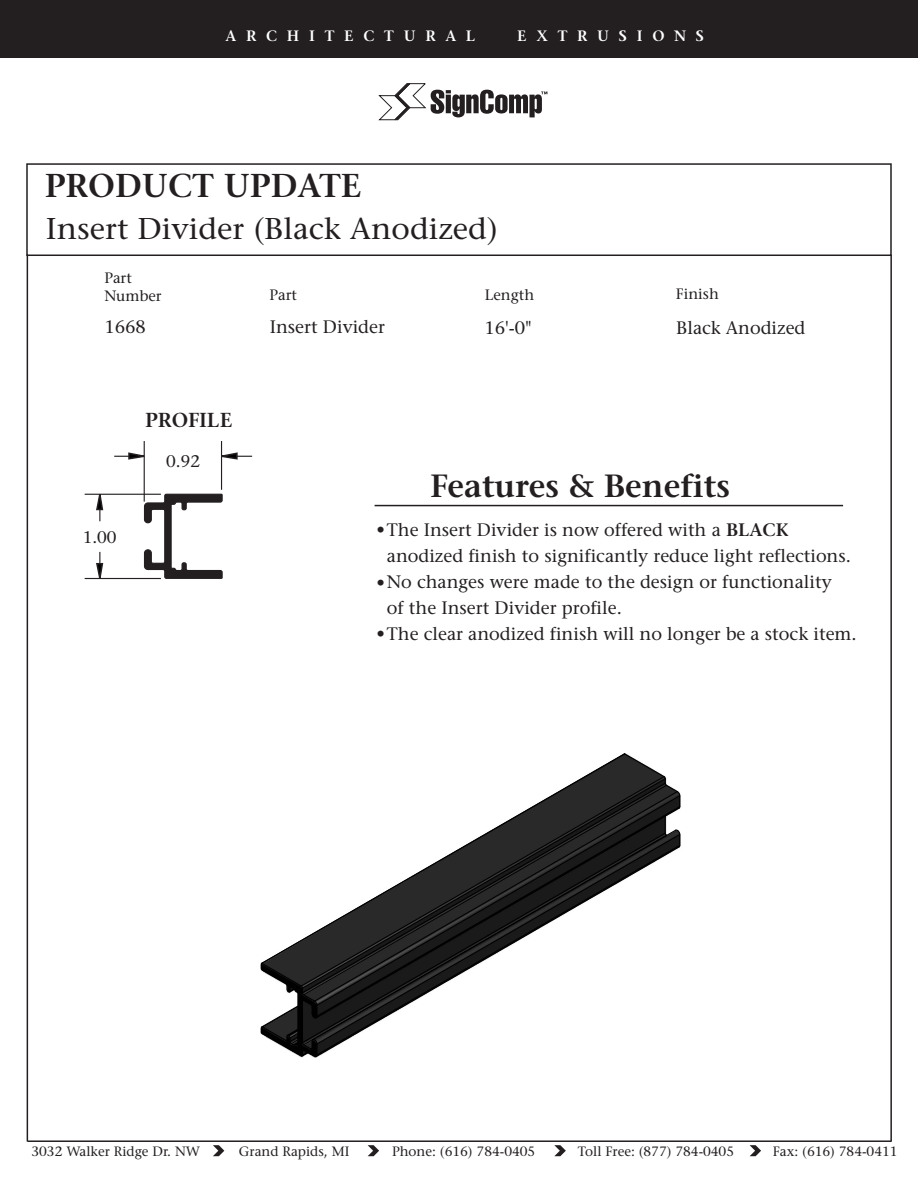
<style>
.page{position:relative;width:918px;height:1188px;background:#fff}
.page>*{position:absolute;margin:0;border:0;box-sizing:border-box;transform-origin:0 0}
.t1{font:600 33px "Stone Serif";color:#231f20}
.t2{font:600 32.1px "Stone Serif";color:#231f20}
.t3{font:30px "Stone Serif";color:#231f20}
.t4{font:24px "Arial";color:#231f20}
.t5{font:600 20.25px "Stone Serif";color:#231f20}
.t6{font:18px/26px "Stone Serif";color:#231f20}
.t7{font:16.8px "Stone Serif";color:#231f20}
.t8{font:15px/17.9px "Stone Serif";color:#231f20}
.t9{font:600 15px "Stone Serif";letter-spacing:.65em;color:#fff}
.t10{font:13.5px "Stone Serif";color:#231f20}
.s1{font-weight:600}
.s2{font-family:"Arial";font-size:24px}
</style>
<div class="page">
<div style="left:26px;top:163px;width:866px;height:93px;border:2px solid #231f20"></div>
<svg style="left:213px;top:1145px;width:11px;height:11px"></svg>
<svg style="left:368px;top:1145px;width:11px;height:11px"></svg>
<svg style="left:554px;top:1145px;width:12px;height:11px"></svg>
<svg style="left:750px;top:1145px;width:11px;height:11px"></svg>
<div style="left:0;top:0;width:918px;height:58px;background:#231f20"></div>
<svg style="left:378px;top:83px;width:169px;height:37px"></svg>
<hr style="left:375px;top:505px;width:468px;height:1px;background:#231f20">
<svg style="left:626px;top:753px;width:55px;height:54px"></svg>
<svg style="left:318px;top:1019px;width:65px;height:38px"></svg>
<svg style="left:260px;top:965px;width:58px;height:93px"></svg>
<svg style="left:260px;top:753px;width:366px;height:212px"></svg>
<svg style="left:315px;top:807px;width:366px;height:212px"></svg>
<hr style="left:144px;top:441px;width:1px;height:61px;background:#231f20">
<hr style="left:221px;top:441px;width:1px;height:49px;background:#231f20">
<svg style="left:114px;top:452px;width:31px;height:9px"></svg>
<svg style="left:222px;top:452px;width:30px;height:9px"></svg>
<hr style="left:85px;top:494px;width:76px;height:1px;background:#231f20">
<hr style="left:85px;top:578px;width:76px;height:1px;background:#231f20">
<svg style="left:95px;top:493px;width:9px;height:29px"></svg>
<svg style="left:95px;top:552px;width:9px;height:28px"></svg>
<svg style="left:143px;top:493px;width:80px;height:87px"></svg>
<hr style="left:27px;top:255px;width:1px;height:886px;background:#231f20">
<hr style="left:890px;top:255px;width:2px;height:886px;background:#231f20">
<hr style="left:27px;top:1140px;width:865px;height:2px;background:#231f20">
<p class="t9" style="left:226px;top:29px;width:251px">ARCHITECTURAL</p>
<p class="t9" style="left:517px;top:29px;width:188px">EXTRUSIONS</p>
<h1 class="t1" style="left:45px;top:172px;width:318px">PRODUCT UPDATE</h1>
<h3 class="t3" style="left:46px;top:216px;width:454px">Insert Divider (Black Anodized)</h3>
<p class="t8" style="left:104px;top:270px;width:59px">Part<br>Number</p>
<p class="t8" style="left:270px;top:288px;width:29px">Part</p>
<p class="t8" style="left:485px;top:287px;width:51px">Length</p>
<p class="t8" style="left:676px;top:287px;width:44px">Finish</p>
<p class="t6" style="left:105px;top:316px;width:43px">1668</p>
<p class="t6" style="left:270px;top:316px;width:117px">Insert Divider</p>
<p class="t6" style="left:484px;top:316px;width:49px">16'-0"</p>
<p class="t6" style="left:676px;top:316px;width:131px">Black Anodized</p>
<p class="t5" style="left:145px;top:412px;width:89px">PROFILE</p>
<p class="t7" style="left:166px;top:454px;width:35px">0.92</p>
<h2 class="t2" style="left:430px;top:473px;width:301px">Features &amp; Benefits</h2>
<p class="t7" style="left:83px;top:531px;width:35px">1.00</p>
<p class="t6" style="left:387px;top:518px;width:466px">The Insert Divider is now offered with a <span class="s1">BLACK </span>anodized finish to significantly reduce light reflections.<br>No changes were made to the design or functionality of the Insert Divider profile.</p>
<p class="t6" style="left:377px;top:622px;width:482px"><span class="s2">•</span>The clear anodized finish will no longer be a stock item.</p>
<h3 class="t4" style="left:377px;top:521px;width:10px">•</h3>
<h3 class="t4" style="left:377px;top:573px;width:10px">•</h3>
<p class="t10" style="left:31px;top:1146px;width:170px">3032 Walker Ridge Dr. NW</p>
<p class="t10" style="left:239px;top:1146px;width:112px">Grand Rapids, MI</p>
<p class="t10" style="left:392px;top:1146px;width:145px">Phone: (616) 784-0405</p>
<p class="t10" style="left:578px;top:1146px;width:158px">Toll Free: (877) 784-0405</p>
<p class="t10" style="left:773px;top:1146px;width:126px">Fax: (616) 784-0411</p>
</div>
